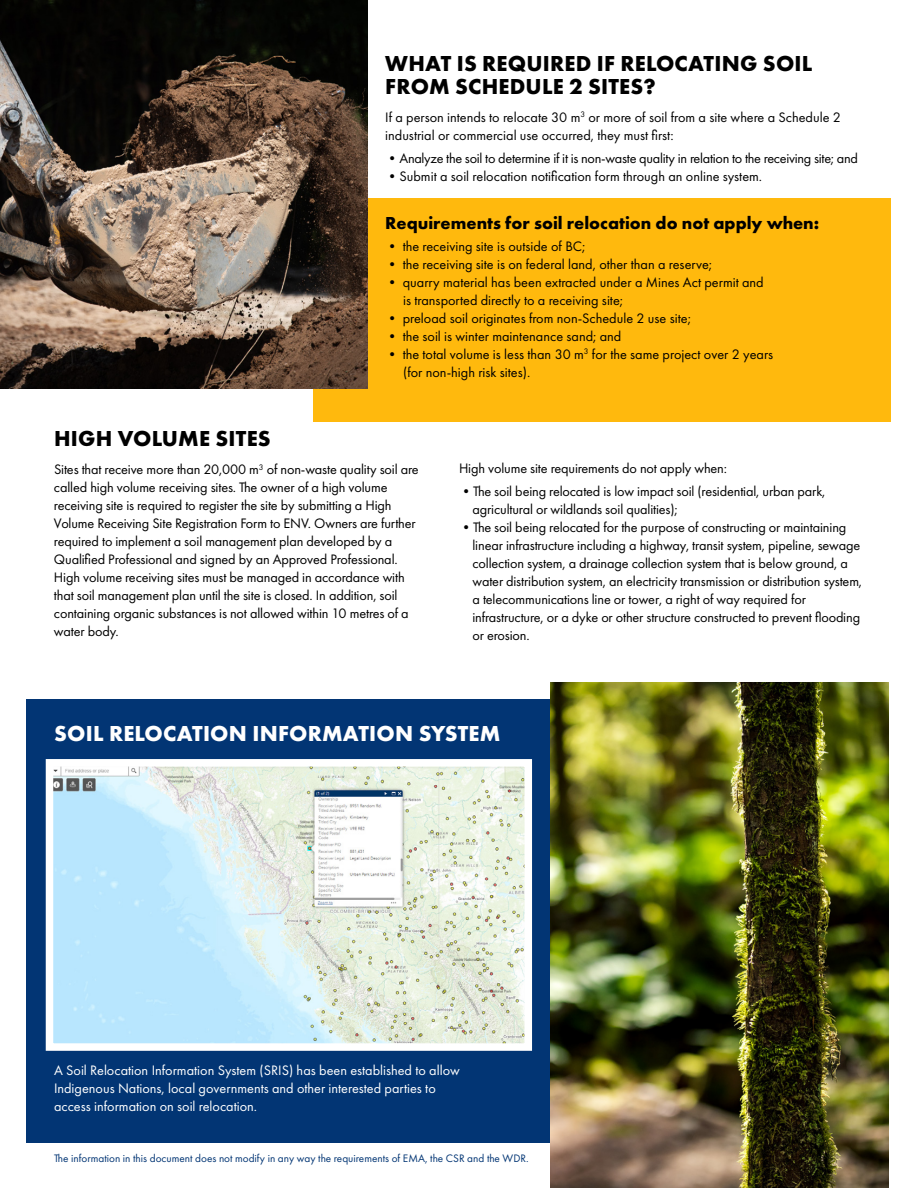
<style>
.page{position:relative;width:918px;height:1188px;background:#fff}
.page>*{position:absolute;margin:0;border:0;box-sizing:border-box;transform-origin:0 0}
.t1{font:700 22.5px/22.5px "Futura PT";letter-spacing:.01em;color:#000}
.t2{font:700 22.5px "Futura PT";letter-spacing:.01em;color:#fff}
.t3{font:700 18px "Futura PT";color:#000}
.t4{font:14.25px/18px "Futura PT";letter-spacing:-.01em;color:#000}
.t5{font:14.25px/18px "Futura PT";color:#fff}
.t6{font:11.25px "Futura PT";color:#023574}
</style>
<div class="page">
<div style="left:313px;top:198px;width:578px;height:224px;background:#ffb90d"></div>
<div style="left:26px;top:699px;width:666px;height:444px;background:#023574"></div>
<img style="left:0;top:0;width:367px;height:388px">
<img style="left:551px;top:682px;width:338px;height:506px">
<img style="left:55px;top:768px;width:468px;height:274px">
<div style="left:46px;top:759px;width:486px;height:292px;border:8px solid #fff"></div>
<h1 class="t1" style="left:385px;top:52px;width:429px">WHAT IS REQUIRED IF RELOCATING SOIL<br>FROM SCHEDULE 2 SITES?</h1>
<p class="t4" style="left:385px;top:108px;width:457px">If a person intends to relocate 30 m<sup>3</sup> or more of soil from a site where a Schedule 2 industrial or commercial use occurred, they must first:</p>
<p class="t4" style="left:385px;top:149px;width:474px">•Analyze the soil to determine if it is non-waste quality in relation to the receiving site; and</p>
<p class="t4" style="left:385px;top:167px;width:379px">•Submit a soil relocation notification form through an online system.</p>
<p class="t3" style="left:385px;top:211px;width:435px">Requirements for soil relocation do not apply when:</p>
<p class="t4" style="left:385px;top:237px;width:202px">• the receiving site is outside of BC;</p>
<p class="t4" style="left:385px;top:255px;width:328px">• the receiving site is on federal land, other than a reserve;</p>
<p class="t4" style="left:403px;top:273px;width:362px;text-indent:-18px">• quarry material has been extracted under a Mines Act permit and is transported directly to a receiving site;</p>
<p class="t4" style="left:385px;top:309px;width:307px">• preload soil originates from non-Schedule 2 use site;</p>
<p class="t4" style="left:385px;top:327px;width:238px">• the soil is winter maintenance sand; and</p>
<p class="t4" style="left:403px;top:345px;width:372px;text-indent:-18px">• the total volume is less than 30 m<sup>3</sup> for the same project over 2 years (for non-high risk sites).</p>
<h1 class="t1" style="left:54px;top:427px;width:218px">HIGH VOLUME SITES</h1>
<p class="t4" style="left:54px;top:461px;width:366px">Sites that receive more than 20,000 m<sup>3</sup> of non-waste quality soil are called high volume receiving sites. The owner of a high volume receiving site is required to register the site by submitting a High Volume Receiving Site Registration Form to ENV. Owners are further required to implement a soil management plan developed by a Qualified Professional and signed by an Approved Professional.<br>High volume receiving sites must be managed in accordance with that soil management plan until the site is closed. In addition, soil containing organic substances is not allowed within 10 metres of a water body.</p>
<p class="t4" style="left:459px;top:459px;width:269px">High volume site requirements do not apply when:</p>
<p class="t4" style="left:472px;top:482px;width:355px;text-indent:-13px">•The soil being relocated is low impact soil (residential, urban park, agricultural or wildlands soil qualities);</p>
<p class="t4" style="left:472px;top:518px;width:391px;text-indent:-13px">•The soil being relocated for the purpose of constructing or maintaining linear infrastructure including a highway, transit system, pipeline, sewage collection system, a drainage collection system that is below ground, a water distribution system, an electricity transmission or distribution system, a telecommunications line or tower, a right of way required for infrastructure, or a dyke or other structure constructed to prevent flooding or erosion.</p>
<h1 class="t2" style="left:54px;top:719px;width:448px">SOIL RELOCATION INFORMATION SYSTEM</h1>
<p class="t5" style="left:54px;top:1061px;width:407px">A Soil Relocation Information System (SRIS) has been established to allow<br>Indigenous Nations, local governments and other interested parties to access information on soil relocation.</p>
<p class="t6" style="left:54px;top:1151px;width:476px">The information in this document does not modify in any way the requirements of EMA, the CSR and the WDR.</p>
</div>
